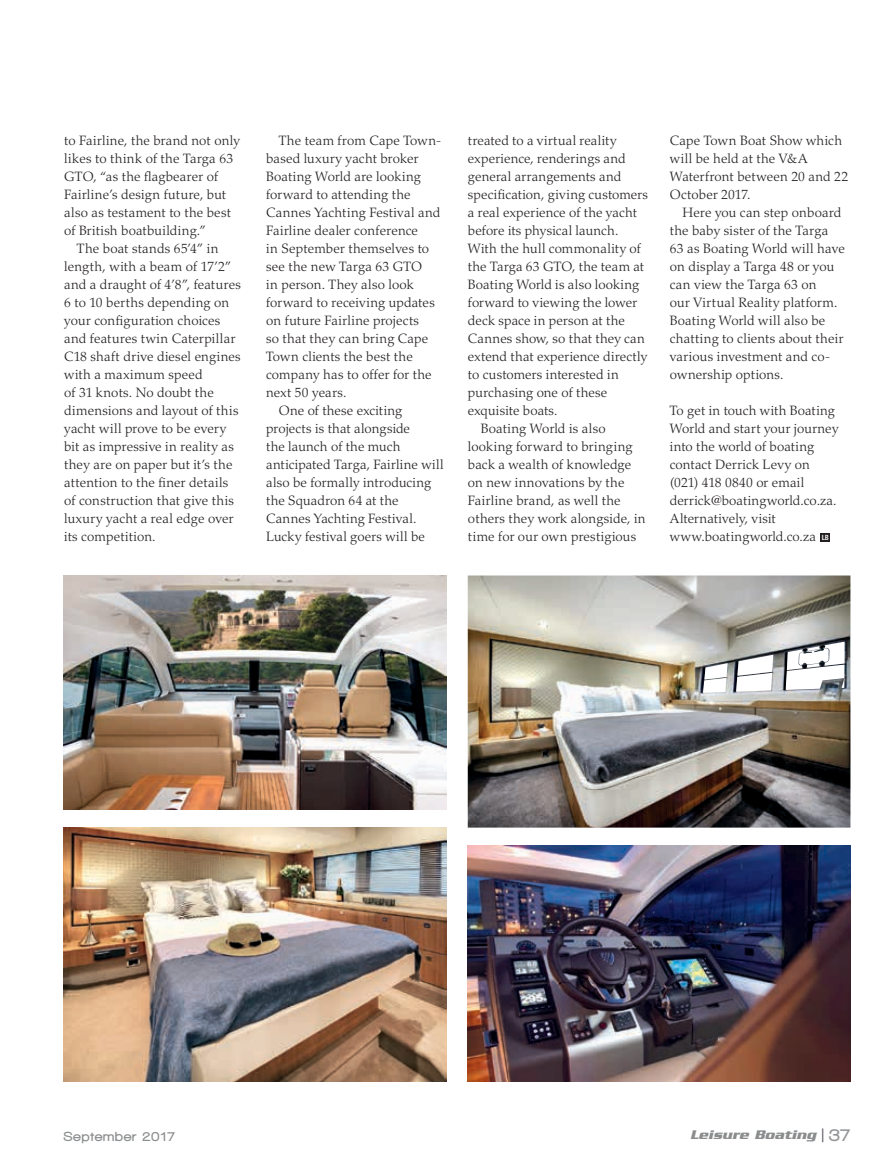
<style>
.page{position:relative;width:893px;height:1174px;background:#fff}
.page>*{position:absolute;margin:0;border:0;box-sizing:border-box;transform-origin:0 0}
.t1{font:300 13.5px/18px "Palatino LT Std";letter-spacing:.01em;color:#231f20}
.t2{font:italic 700 13.5px "Serpentine Std";letter-spacing:.01em;color:#8a8c8e}
.t3{font:900 13.5px "Walkway";letter-spacing:.08em;color:#8a8c8e}
.s1{font-family:"Frutiger LT Std";font-weight:700;font-stretch:condensed;font-size:7.35px;color:#fff}
.s2{font-family:"Walkway";font-weight:900;font-style:normal;font-size:18px;color:#949698}
</style>
<div class="page">
<svg style="left:822px;top:1128px;width:1px;height:14px"></svg>
<div style="left:820px;top:532px;width:10px;height:9px;background:#231f20"></div>
<img style="left:64px;top:827px;width:382px;height:254px">
<img style="left:468px;top:575px;width:382px;height:252px">
<img style="left:468px;top:845px;width:382px;height:236px">
<img style="left:64px;top:575px;width:382px;height:234px">
<p class="t1" style="left:64px;top:132px;width:177px">to Fairline, the brand not only</p>
<p class="t1" style="left:64px;top:150px;width:170px">likes to think of the Targa 63</p>
<p class="t1" style="left:64px;top:168px;width:155px">GTO, “as the flagbearer of</p>
<p class="t1" style="left:64px;top:186px;width:163px">Fairline’s design future, but</p>
<p class="t1" style="left:64px;top:204px;width:168px">also as testament to the best</p>
<p class="t1" style="left:64px;top:222px;width:143px">of British boatbuilding.”</p>
<p class="t1" style="left:77px;top:240px;width:143px">The boat stands 65’4” in</p>
<p class="t1" style="left:64px;top:258px;width:169px">length, with a beam of 17’2”</p>
<p class="t1" style="left:64px;top:276px;width:178px">and a draught of 4’8”, features</p>
<p class="t1" style="left:64px;top:294px;width:166px">6 to 10 berths depending on</p>
<p class="t1" style="left:64px;top:312px;width:158px">your configuration choices</p>
<p class="t1" style="left:64px;top:330px;width:173px">and features twin Caterpillar</p>
<p class="t1" style="left:64px;top:348px;width:178px">C18 shaft drive diesel engines</p>
<p class="t1" style="left:64px;top:366px;width:140px">with a maximum speed</p>
<p class="t1" style="left:64px;top:384px;width:151px">of 31 knots. No doubt the</p>
<p class="t1" style="left:64px;top:402px;width:176px">dimensions and layout of this</p>
<p class="t1" style="left:64px;top:420px;width:163px">yacht will prove to be every</p>
<p class="t1" style="left:64px;top:438px;width:171px">bit as impressive in reality as</p>
<p class="t1" style="left:64px;top:456px;width:170px">they are on paper but it’s the</p>
<p class="t1" style="left:64px;top:474px;width:166px">attention to the finer details</p>
<p class="t1" style="left:64px;top:492px;width:171px">of construction that give this</p>
<p class="t1" style="left:64px;top:510px;width:171px">luxury yacht a real edge over</p>
<p class="t1" style="left:64px;top:528px;width:93px">its competition.</p>
<p class="t1" style="left:279px;top:132px;width:164px">The team from Cape Town-</p>
<p class="t1" style="left:266px;top:150px;width:154px">based luxury yacht broker</p>
<p class="t1" style="left:266px;top:168px;width:156px">Boating World are looking</p>
<p class="t1" style="left:266px;top:186px;width:146px">forward to attending the</p>
<p class="t1" style="left:266px;top:204px;width:176px">Cannes Yachting Festival and</p>
<p class="t1" style="left:266px;top:222px;width:154px">Fairline dealer conference</p>
<p class="t1" style="left:266px;top:240px;width:165px">in September themselves to</p>
<p class="t1" style="left:266px;top:258px;width:158px">see the new Targa 63 GTO</p>
<p class="t1" style="left:266px;top:276px;width:149px">in person. They also look</p>
<p class="t1" style="left:266px;top:294px;width:170px">forward to receiving updates</p>
<p class="t1" style="left:266px;top:312px;width:155px">on future Fairline projects</p>
<p class="t1" style="left:266px;top:330px;width:164px">so that they can bring Cape</p>
<p class="t1" style="left:266px;top:348px;width:148px">Town clients the best the</p>
<p class="t1" style="left:266px;top:366px;width:167px">company has to offer for the</p>
<p class="t1" style="left:266px;top:384px;width:82px">next 50 years.</p>
<p class="t1" style="left:279px;top:402px;width:125px">One of these exciting</p>
<p class="t1" style="left:266px;top:420px;width:146px">projects is that alongside</p>
<p class="t1" style="left:266px;top:438px;width:136px">the launch of the much</p>
<p class="t1" style="left:266px;top:456px;width:179px">anticipated Targa, Fairline will</p>
<p class="t1" style="left:266px;top:474px;width:167px">also be formally introducing</p>
<p class="t1" style="left:266px;top:492px;width:134px">the Squadron 64 at the</p>
<p class="t1" style="left:266px;top:510px;width:152px">Cannes Yachting Festival.</p>
<p class="t1" style="left:266px;top:528px;width:160px">Lucky festival goers will be</p>
<p class="t1" style="left:468px;top:132px;width:150px">treated to a virtual reality</p>
<p class="t1" style="left:468px;top:150px;width:159px">experience, renderings and</p>
<p class="t1" style="left:468px;top:168px;width:155px">general arrangements and</p>
<p class="t1" style="left:468px;top:186px;width:182px">specification, giving customers</p>
<p class="t1" style="left:468px;top:204px;width:171px">a real experience of the yacht</p>
<p class="t1" style="left:468px;top:222px;width:152px">before its physical launch.</p>
<p class="t1" style="left:468px;top:240px;width:174px">With the hull commonality of</p>
<p class="t1" style="left:468px;top:258px;width:178px">the Targa 63 GTO, the team at</p>
<p class="t1" style="left:468px;top:276px;width:173px">Boating World is also looking</p>
<p class="t1" style="left:468px;top:294px;width:171px">forward to viewing the lower</p>
<p class="t1" style="left:468px;top:312px;width:159px">deck space in person at the</p>
<p class="t1" style="left:468px;top:330px;width:178px">Cannes show, so that they can</p>
<p class="t1" style="left:468px;top:348px;width:181px">extend that experience directly</p>
<p class="t1" style="left:468px;top:366px;width:152px">to customers interested in</p>
<p class="t1" style="left:468px;top:384px;width:141px">purchasing one of these</p>
<p class="t1" style="left:468px;top:402px;width:91px">exquisite boats.</p>
<p class="t1" style="left:481px;top:420px;width:126px">Boating World is also</p>
<p class="t1" style="left:468px;top:438px;width:166px">looking forward to bringing</p>
<p class="t1" style="left:468px;top:456px;width:165px">back a wealth of knowledge</p>
<p class="t1" style="left:468px;top:474px;width:158px">on new innovations by the</p>
<p class="t1" style="left:468px;top:492px;width:154px">Fairline brand, as well the</p>
<p class="t1" style="left:468px;top:510px;width:179px">others they work alongside, in</p>
<p class="t1" style="left:468px;top:528px;width:170px">time for our own prestigious</p>
<p class="t1" style="left:670px;top:132px;width:180px">Cape Town Boat Show which will be held at the V&amp;A<br>Waterfront between 20 and 22<br>October 2017.</p>
<p class="t1" style="left:670px;top:204px;width:177px;text-indent:13px">Here you can step onboard the baby sister of the Targa<br>63 as Boating World will have on display a Targa 48 or you can view the Targa 63 on<br>our Virtual Reality platform.<br>Boating World will also be chatting to clients about their various investment and co&shy;ownership options.</p>
<p class="t1" style="left:670px;top:402px;width:170px">To get in touch with Boating<br>World and start your journey into the world of boating contact Derrick Levy on (021) 418 0840 or email derrick@boatingworld.co.za.<br>Alternatively, visit www.boatingworld.co.za <span class="s1">LB</span></p>
<p class="t3" style="left:64px;top:1129px;width:113px">September 2017</p>
<p class="t2" style="left:690px;top:1127px;width:162px">Leisure Boating <span class="s2">37</span></p>
</div>
